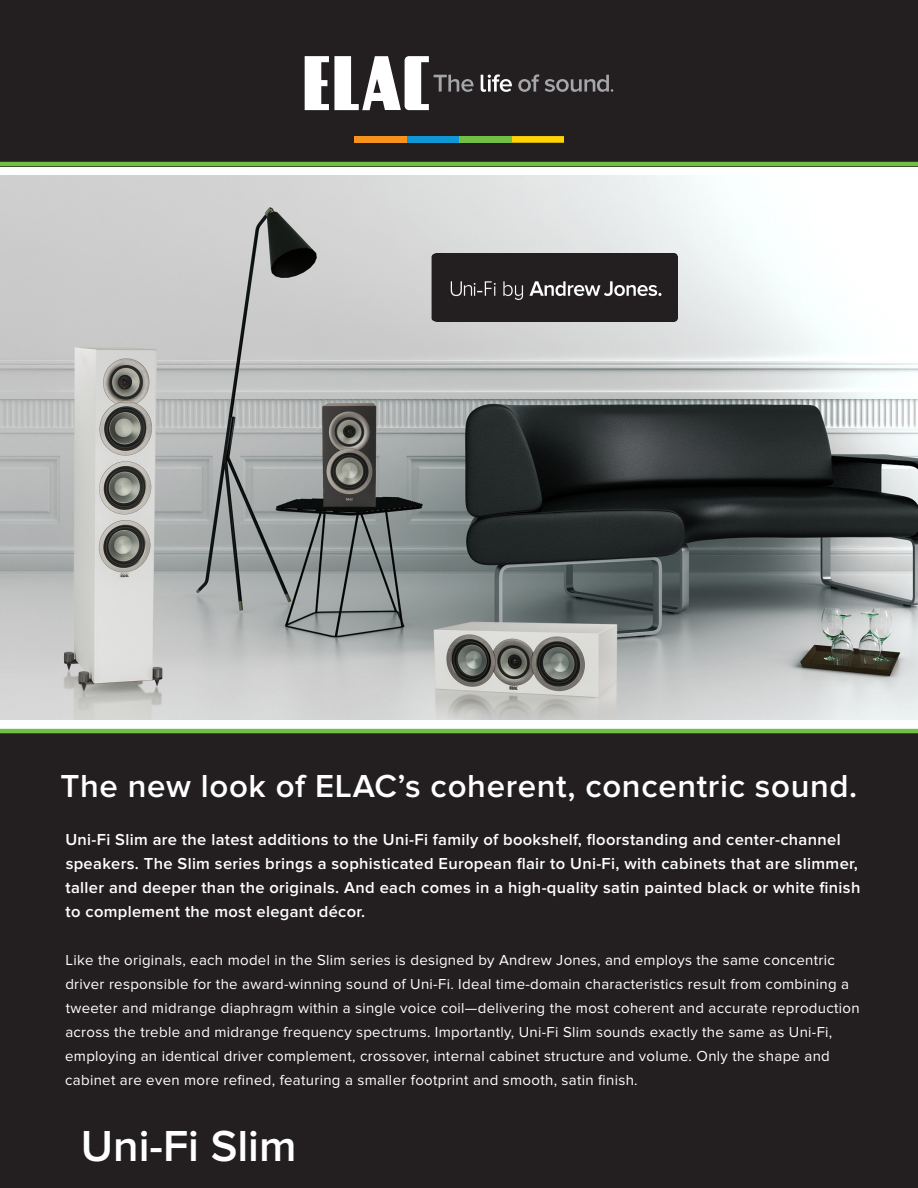
<style>
.page{position:relative;width:918px;height:1188px;background:#fff}
.page>*{position:absolute;margin:0;border:0;box-sizing:border-box;transform-origin:0 0}
.t1{font:600 45px "Proxima Nova";color:#fff}
.t2{font:600 33px "Proxima Nova";letter-spacing:.02em;color:#fff}
.t3{font:600 16.5px/24px "Proxima Nova";letter-spacing:.02em;color:#fff}
.t4{font:15px/24px "Proxima Nova";letter-spacing:.02em;color:#fff}
</style>
<div class="page">
<div style="left:0;top:0;width:918px;height:166px;background:#231f20"></div>
<div style="left:0;top:729px;width:918px;height:459px;background:#231f20"></div>
<svg style="left:518px;top:74px;width:95px;height:18px"></svg>
<svg style="left:481px;top:74px;width:31px;height:18px"></svg>
<svg style="left:305px;top:56px;width:169px;height:54px"></svg>
<svg style="left:512px;top:136px;width:52px;height:7px"></svg>
<div style="left:406px;top:136px;width:53px;height:7px;background:#1197d6"></div>
<div style="left:354px;top:136px;width:52px;height:7px;background:#f7931d"></div>
<div style="left:459px;top:136px;width:53px;height:7px;background:#71bf44"></div>
<img style="left:0;top:176px;width:918px;height:544px">
<hr style="left:0;top:162px;width:918px;height:4px;background:#71bf44">
<hr style="left:0;top:729px;width:918px;height:4px;background:#71bf44">
<img style="left:429px;top:254px;width:248px;height:67px">
<p class="t2" style="left:60px;top:767px;width:798px">The new look of ELAC’s coherent, concentric sound.</p>
<p class="t3" style="left:65px;top:828px;width:797px">Uni-Fi Slim are the latest additions to the Uni-Fi family of bookshelf, floorstanding and center-channel speakers. The Slim series brings a sophisticated European flair to Uni-Fi, with cabinets that are slimmer, taller and deeper than the originals. And each comes in a high-quality satin painted black or white finish to complement the most elegant décor.</p>
<p class="t4" style="left:65px;top:948px;width:796px">Like the originals, each model in the Slim series is designed by Andrew Jones, and employs the same concentric driver responsible for the award-winning sound of Uni-Fi. Ideal time-domain characteristics result from combining a tweeter and midrange diaphragm within a single voice coil—delivering the most coherent and accurate reproduction across the treble and midrange frequency spectrums. Importantly, Uni-Fi Slim sounds exactly the same as Uni-Fi, employing an identical driver complement, crossover, internal cabinet structure and volume. Only the shape and cabinet are even more refined, featuring a smaller footprint and smooth, satin finish.</p>
<p class="t1" style="left:81px;top:1120px;width:217px">Uni-Fi Slim</p>
</div>
